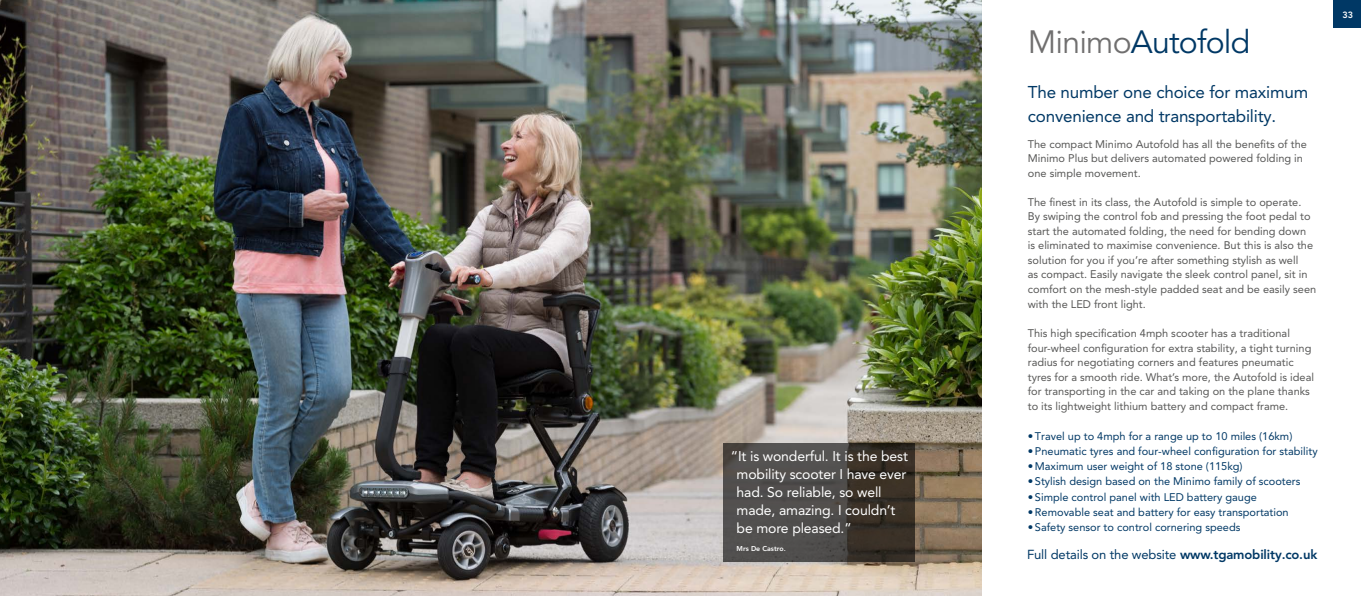
<style>
.page{position:relative;width:1361px;height:596px;background:#fff}
.page>*{position:absolute;margin:0;border:0;box-sizing:border-box;transform-origin:0 0}
.t1{font:32px "Avenir LT Pro";letter-spacing:-.025em;color:#003865}
.t2{font:17px/24px "Avenir LT Pro";letter-spacing:-.01em;color:#003865}
.t3{font:14px/18px "Avenir LT Pro";letter-spacing:-.01em;color:#fff}
.t4{font:13px "Avenir LT Pro";letter-spacing:-.01em;color:#003865}
.t5{font:11px/14.6px "Avenir LT Pro";color:#575756}
.t6{font:11px "Avenir LT Pro";color:#003865}
.t7{font:800 9px "Avenir LT Pro";color:#fff}
.t8{font:800 7px "Avenir LT Pro";color:#fff}
.s1{color:#706f6f}
.s2{font-weight:800}
</style>
<div class="page">
<div style="left:1332px;top:0;width:29px;height:28px;background:#003865"></div>
<img style="left:0;top:0;width:981px;height:595px">
<svg style="left:724px;top:443px;width:191px;height:118px;background:#47423e"></svg>
<p class="t3" style="left:736px;top:446px;width:173px;text-indent:-6px">“It is wonderful. It is the best mobility scooter I have ever had. So reliable, so well made, amazing. I couldn’t be more pleased.”</p>
<p class="t8" style="left:736px;top:544px;width:51px">Mrs De Castro.</p>
<h1 class="t1" style="left:1028px;top:22px;width:224px"><span class="s1">Minimo</span>Autofold</h1>
<h2 class="t2" style="left:1028px;top:80px;width:282px">The number one choice for maximum convenience and transportability.</h2>
<p class="t5" style="left:1028px;top:136px;width:281px">The compact Minimo Autofold has all the benefits of the<br>Minimo Plus but delivers automated powered folding in one simple movement.</p>
<p class="t5" style="left:1028px;top:194px;width:290px">The finest in its class, the Autofold is simple to operate.<br>By swiping the control fob and pressing the foot pedal to start the automated folding, the need for bending down<br>is eliminated to maximise convenience. But this is also the solution for you if you’re after something stylish as well<br>as compact. Easily navigate the sleek control panel, sit in comfort on the mesh-style padded seat and be easily seen with the LED front light.</p>
<p class="t5" style="left:1028px;top:326px;width:288px">This high specification 4mph scooter has a traditional four-wheel configuration for extra stability, a tight turning radius for negotiating corners and features pneumatic tyres for a smooth ride. What’s more, the Autofold is ideal for transporting in the car and taking on the plane thanks to its lightweight lithium battery and compact frame.</p>
<p class="t6" style="left:1028px;top:429px;width:266px">• Travel up to 4mph for a range up to 10 miles (16km)</p>
<p class="t6" style="left:1028px;top:444px;width:291px">•Pneumatic tyres and four-wheel configuration for stability</p>
<p class="t6" style="left:1028px;top:459px;width:216px">•Maximum user weight of 18 stone (115kg)</p>
<p class="t6" style="left:1028px;top:474px;width:274px">• Stylish design based on the Minimo family of scooters</p>
<p class="t6" style="left:1028px;top:489px;width:231px">• Simple control panel with LED battery gauge</p>
<p class="t6" style="left:1028px;top:504px;width:262px">•Removable seat and battery for easy transportation</p>
<p class="t6" style="left:1028px;top:519px;width:214px">• Safety sensor to control cornering speeds</p>
<p class="t4" style="left:1027px;top:545px;width:292px">Full details on the website <span class="s2">www.tgamobility.co.uk</span></p>
<p class="t7" style="left:1342px;top:10px;width:12px">33</p>
</div>
